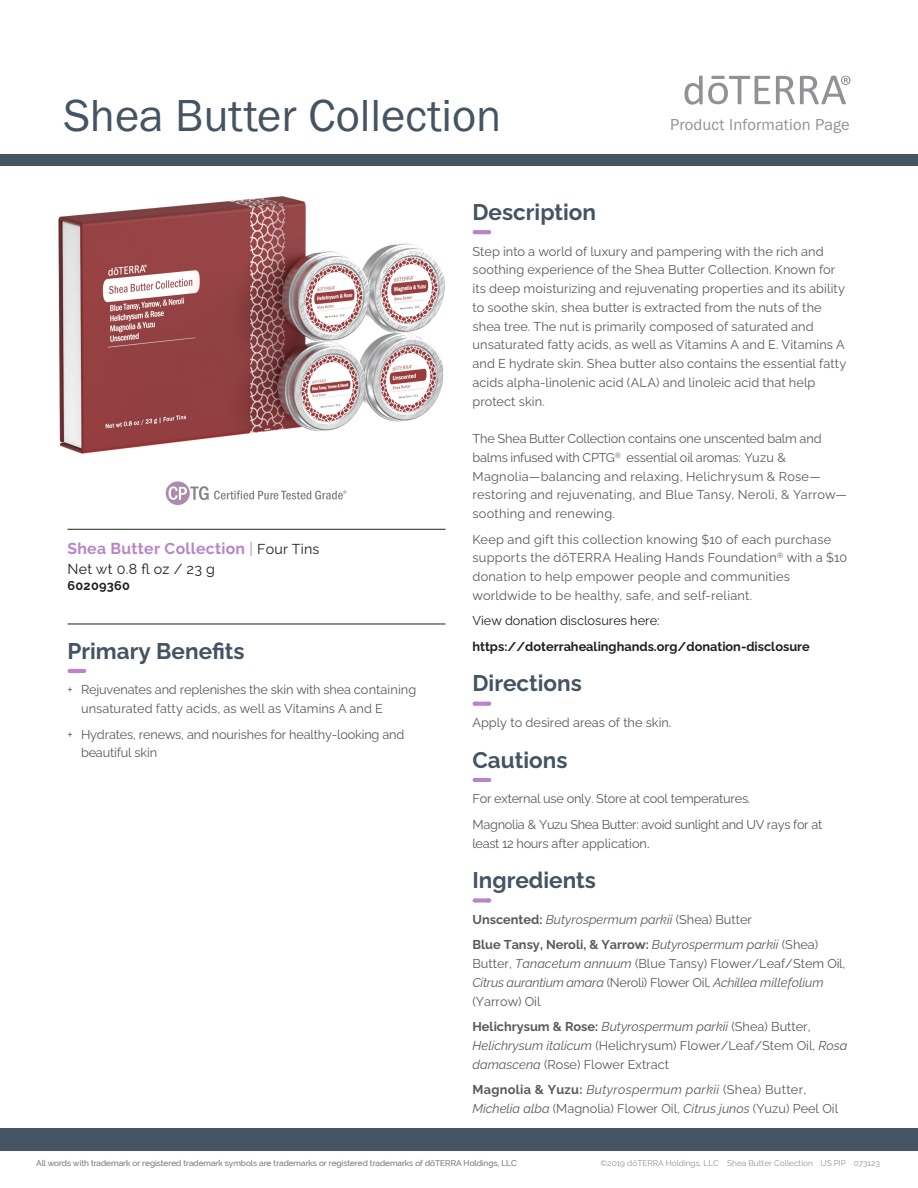
<style>
.page{position:relative;width:918px;height:1188px;background:#fff}
.page>*{position:absolute;margin:0;border:0;box-sizing:border-box;transform-origin:0 0}
.Main_Title{font:46.5px "Franklin Gothic URW Boo";color:#445463}
.Header__Sanctuary_dash{font:700 22.5px "Ralewayd T";color:#445463}
.t1{font:16.5px "Franklin Gothic URW Boo";letter-spacing:.01em;color:#919295}
.Tag_Title_Roman___Rule{font:700 15.75px "Ralewayd T";letter-spacing:.02em;color:#b984ca}
.Tag_SKU{font:14.25px "Raleway";letter-spacing:.02em;color:#231f20}
.Body{font:12.75px/18.8px "Ralewayd T";letter-spacing:.01em;color:#5a5a5d}
.Directions_Bold_Attribute{font:italic 12.75px/18.8px "Ralewayd T";letter-spacing:-.02em;color:#5a5a5d}
.Directions_Bold_Attribute-2{font:12.75px/18.8px "Ralewayd T";color:#5a5a5d}
.See_Additional_precautions{font:12.75px/18.8px "Ralewayd T";letter-spacing:-.02em;color:#5a5a5d}
.Body-2{font:12.75px/18.8px "Ralewayd T";letter-spacing:-.015em;color:#5a5a5d}
.Body-3{font:700 12.75px "Ralewayd T";color:#231f20}
.Body-4{font:italic 12.75px "Ralewayd T";color:#5a5a5d}
.See_Additional_precautions-2{font:12.75px "Ralewayd T";color:#5a5a5d}
.Body-5{font:12.75px "Ralewayd T";color:#231f20}
.Tag_SKU-2{font:700 12.75px "Ralewayd T";letter-spacing:.02em;color:#231f20}
.Footer_Left{font:8.25px "Raleway";color:#919295}
.Footer_Right{font:8.25px "Ralewayd T";color:#919295}
.s1{font-family:"Raleway";font-weight:400}
.s2{font-weight:400;font-size:14.25px;color:#231f20}
.s3{font-family:"Raleway"}
.s4{color:#231f20}
.s5{font-weight:700;font-style:normal}
.s6{font-style:normal}
.s7{font-weight:700}
.s8{font-style:italic}
</style>
<div class="page">
<div style="left:0;top:155px;width:918px;height:11px;background:#445463"></div>
<div style="left:0;top:1128px;width:918px;height:23px;background:#445463"></div>
<svg style="left:776px;top:76px;width:74px;height:28px"></svg>
<svg style="left:684px;top:76px;width:86px;height:29px"></svg>
<svg style="left:166px;top:481px;width:180px;height:24px"></svg>
<svg style="left:475px;top:230px;width:14px;height:4px"></svg>
<svg style="left:475px;top:702px;width:14px;height:4px"></svg>
<svg style="left:475px;top:778px;width:14px;height:4px"></svg>
<svg style="left:475px;top:898px;width:14px;height:5px"></svg>
<hr style="left:68px;top:529px;width:378px;height:1px;background:#231f20">
<hr style="left:68px;top:624px;width:378px;height:1px;background:#231f20">
<svg style="left:70px;top:669px;width:14px;height:4px"></svg>
<img style="left:58px;top:196px;width:387px;height:258px">
<p class="Main_Title" style="left:64px;top:87px;width:439px">Shea Butter Collection</p>
<p class="t1" style="left:670px;top:114px;width:181px">Product Information Page</p>
<p class="Tag_Title_Roman___Rule" style="left:68px;top:536px;width:253px">Shea Butter Collection <span class="s1">|</span> <span class="s2">Four Tins</span></p>
<p class="Tag_SKU" style="left:68px;top:561px;width:149px">Net wt 0.8 fl oz / 23 g</p>
<p class="Tag_SKU-2" style="left:68px;top:576px;width:64px">60209360</p>
<p class="Header__Sanctuary_dash" style="left:68px;top:633px;width:179px">Primary Benefits</p>
<p class="Body" style="left:81px;top:679px;width:337px;text-indent:-14px"><span class="s3">+</span> Rejuvenates and replenishes the skin with shea containing unsaturated fatty acids, as well as Vitamins A and E</p>
<p class="Body-2" style="left:81px;top:723px;width:325px;text-indent:-14px"><span class="s3">+</span> Hydrates, renews, and nourishes for healthy-looking and beautiful skin</p>
<p class="Header__Sanctuary_dash" style="left:472px;top:194px;width:125px">Description</p>
<p class="Body" style="left:472px;top:240px;width:375px">Step into a world of luxury and pampering with the rich and soothing experience of the Shea Butter Collection. Known for its deep moisturizing and rejuvenating properties and its ability to soothe skin, shea butter is extracted from the nuts of the shea tree. The nut is primarily composed of saturated and unsaturated fatty acids, as well as Vitamins A and E. Vitamins A and E hydrate skin. Shea butter also contains the essential fatty acids alpha-linolenic acid (ALA) and linoleic acid that help protect skin.</p>
<p class="Body" style="left:472px;top:428px;width:376px">The Shea Butter Collection contains one unscented balm and balms infused with CPTG<sup>®</sup> essential oil aromas: Yuzu &amp; Magnolia—balancing and relaxing, Helichrysum &amp; Rose— restoring and rejuvenating, and Blue Tansy, Neroli, &amp; Yarrow— soothing and renewing.</p>
<p class="Body" style="left:472px;top:528px;width:376px">Keep and gift this collection knowing $10 of each purchase supports the dōTERRA Healing Hands Foundation<sup>®</sup> with a $10 donation to help empower people and communities worldwide to be healthy, safe, and self-reliant.</p>
<p class="Body-5" style="left:472px;top:611px;width:189px">View donation disclosures here:</p>
<p class="Body-3" style="left:472px;top:636px;width:339px">https://doterrahealinghands.org/donation-disclosure</p>
<p class="Header__Sanctuary_dash" style="left:472px;top:666px;width:111px">Directions</p>
<p class="See_Additional_precautions-2" style="left:472px;top:713px;width:200px">Apply to desired areas of the skin.</p>
<p class="Header__Sanctuary_dash" style="left:472px;top:742px;width:96px">Cautions</p>
<p class="See_Additional_precautions" style="left:472px;top:788px;width:279px">For external use only. Store at cool temperatures.</p>
<p class="See_Additional_precautions" style="left:472px;top:814px;width:351px">Magnolia &amp; Yuzu Shea Butter: avoid sunlight and UV rays for at least 12 hours after application<span class="s4">.</span></p>
<p class="Header__Sanctuary_dash" style="left:472px;top:863px;width:125px">Ingredients</p>
<p class="Body-4" style="left:472px;top:909px;width:281px"><span class="s5">Unscented:</span> Butyrospermum parkii <span class="s6">(Shea) Butter</span></p>
<p class="Directions_Bold_Attribute" style="left:472px;top:934px;width:374px"><span class="s5">Blue Tansy, Neroli, &amp; Yarrow:</span> Butyrospermum parkii <span class="s6">(Shea)<br>Butter,</span> Tanacetum annuum <span class="s6">(Blue Tansy) Flower/Leaf/Stem Oil, </span>Citrus aurantium amara <span class="s6">(Neroli) Flower Oil,</span> Achillea millefolium <span class="s6">(Yarrow) Oil</span></p>
<p class="Directions_Bold_Attribute-2" style="left:472px;top:1016px;width:377px"><span class="s7">Helichrysum &amp; Rose:</span> <span class="s8">Butyrospermum parkii</span> (Shea) Butter,<br><span class="s8">Helichrysum italicum</span> (Helichrysum) Flower/Leaf/Stem Oil, <span class="s8">Rosa damascena</span> (Rose) Flower Extract</p>
<p class="Body" style="left:472px;top:1079px;width:367px"><span class="s7">Magnolia &amp; Yuzu:</span> <span class="s8">Butyrospermum parkii</span> (Shea) Butter,<br><span class="s8">Michelia alba</span> (Magnolia) Flower Oil, <span class="s8">Citrus junos</span> (Yuzu) Peel Oil</p>
<p class="Footer_Left" style="left:36px;top:1159px;width:482px">All words with trademark or registered trademark symbols are trademarks or registered trademarks of dōTERRA Holdings, LLC</p>
<p class="Footer_Right" style="left:600px;top:1157px;width:281px"><span class="s3">©2019 dōTERRA Holdings, LLC</span> Shea Butter Collection US PIP 073123</p>
</div>
